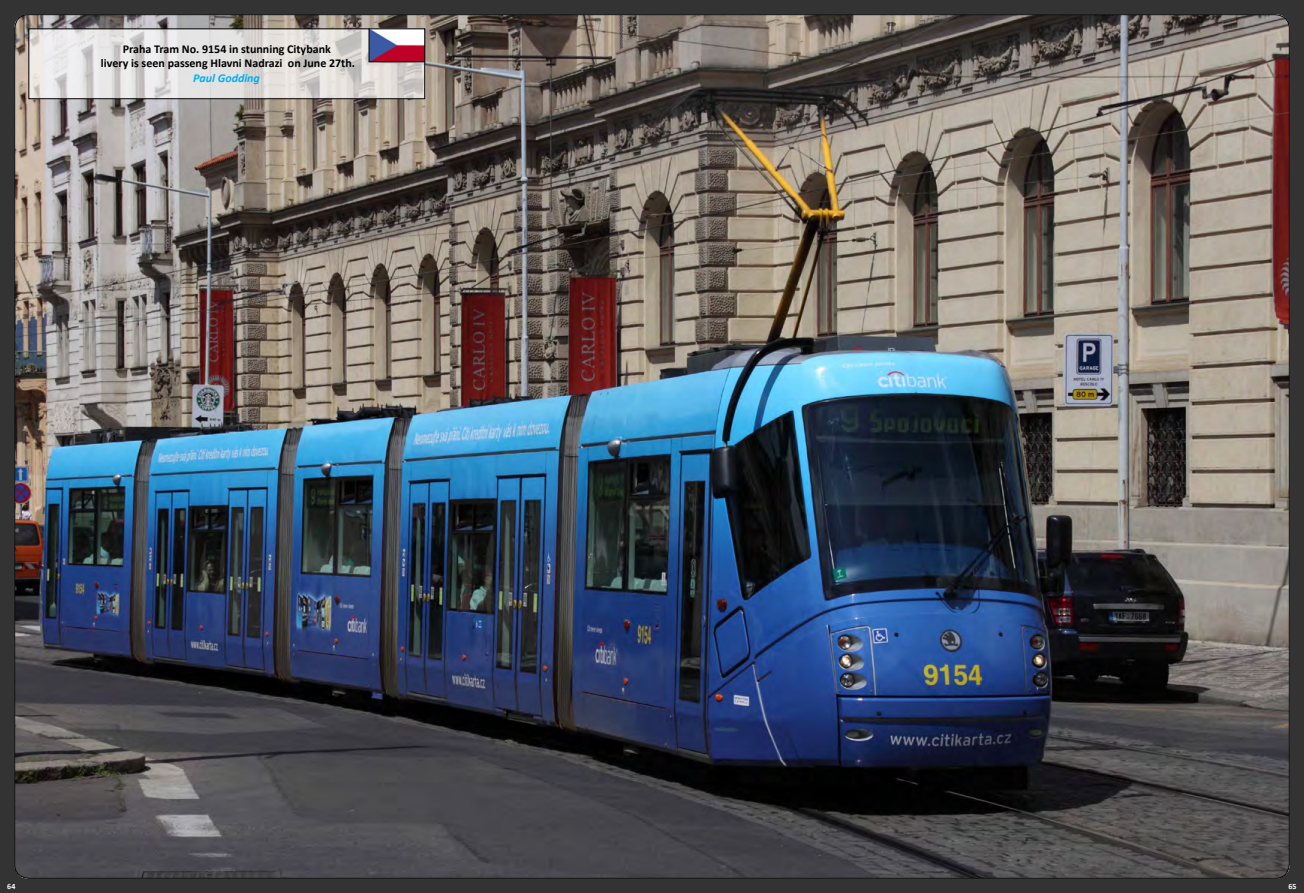
<style>
.page{position:relative;width:1304px;height:893px;background:#333}
.page>*{position:absolute;margin:0;border:0;box-sizing:border-box;transform-origin:0 0}
.t1{font:700 12px/14.4px "Calibri";color:#000;text-align:center}
.t2{font:italic 700 12px "Calibri";color:#00aeef}
.t3{font:700 8px "Calibri";color:#fff}
</style>
<div class="page">
<img style="left:15px;top:15px;width:1274px;height:863px">
<svg style="left:30px;top:30px;width:393px;height:67px;background:#dfdddc"></svg>
<div style="left:28px;top:28px;width:397px;height:71px;border:1px solid #000"></div>
<img style="left:371px;top:30px;width:52px;height:30px">
<div style="left:369px;top:28px;width:56px;height:34px;border:1px solid #000"></div>
<p class="t1" style="left:101px;top:42px;width:256px">Praha Tram No. 9154 in stunning Citybank<br>livery is seen passeng Hlavni Nadrazi on June 27th.</p>
<p class="t2" style="left:193px;top:70px;width:68px">Paul Godding</p>
<p class="t3" style="left:7px;top:881px;width:10px">64</p>
<p class="t3" style="left:1289px;top:881px;width:10px">65</p>
</div>
